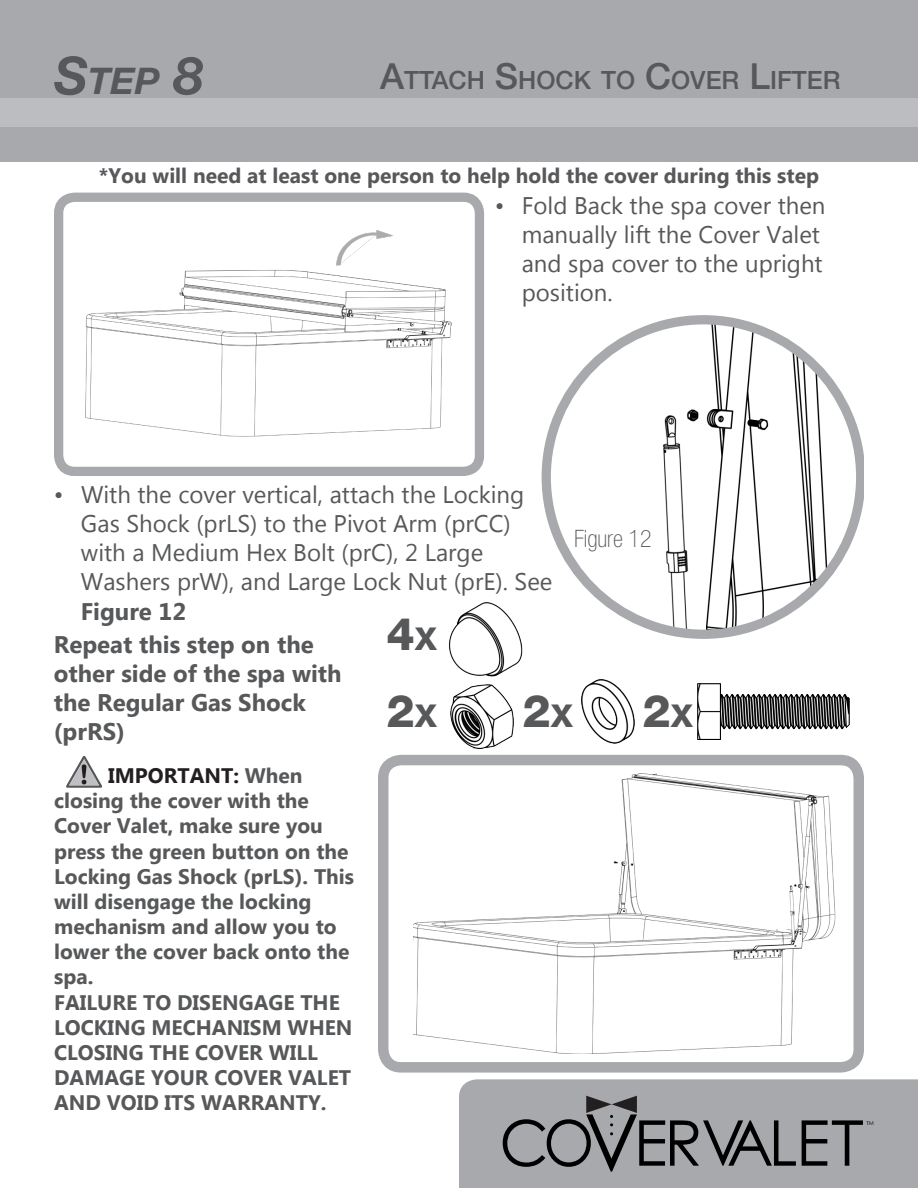
<style>
.page{position:relative;width:918px;height:1188px;background:#fff}
.page>*{position:absolute;margin:0;border:0;box-sizing:border-box;transform-origin:0 0}
.Step_heading{font:800 45px "Helvetica Neue";color:#57585a}
.Step_heading-2{font:italic 700 36.75px "Helvetica Neue";color:#57585a}
.STEP_DISCRIPTION{font:500 25.2px "Helvetica Neue";color:#57585a}
.t1{font:24px/28.8px "Myanmar Text";color:#57585a}
.body_text{font:700 24px/28.8px "Myanmar Text";color:#57585a}
.PARTS{font:100 condensed 24px "Helvetica Neue";color:#57585a}
.body_text-2{font:700 21px/25.2px "Myanmar Text";color:#57585a}
.t2{font:5.55px "Century Gothic";color:#000}
.s1{font-size:52.5px}
.s2{font-size:36px}
.s3{color:#231f20}
.s4{font-size:31.5px}
</style>
<div class="page">
<div style="left:459px;top:1079px;width:459px;height:109px;background:#a8a9ad"></div>
<div style="left:0;top:0;width:918px;height:162px;background:#a8a9ad"></div>
<div style="left:0;top:98px;width:918px;height:29px;background:#bcbdc0"></div>
<svg style="left:802px;top:1120px;width:61px;height:46px;background:#78787b"></svg>
<svg style="left:503px;top:1096px;width:293px;height:76px;background:#87888b"></svg>
<img style="left:85px;top:203px;width:389px;height:234px">
<div style="left:54px;top:193px;width:430px;height:283px;border:9px solid #a8a9ad;border-radius:16px"></div>
<img style="left:413px;top:774px;width:423px;height:280px">
<div style="left:378px;top:755px;width:486px;height:318px;border:10px solid #a8a9ad;border-radius:18px"></div>
<svg style="left:542px;top:315px;width:322px;height:323px"></svg>
<svg style="left:66px;top:755px;width:37px;height:33px"></svg>
<img style="left:698px;top:683px;width:151px;height:57px">
<img style="left:451px;top:684px;width:62px;height:64px">
<img style="left:448px;top:602px;width:74px;height:74px">
<img style="left:581px;top:680px;width:53px;height:63px">
<p class="Step_heading-2" style="left:54px;top:59px;width:151px"><span class="s1">S</span>tep <span class="s1">8</span></p>
<p class="STEP_DISCRIPTION" style="left:380px;top:65px;width:462px"><span class="s2">A</span>TTACH <span class="s2">S</span>HOCK TO <span class="s2">C</span>OVER <span class="s2">L</span>IFTER</p>
<p class="body_text-2" style="left:99px;top:163px;width:722px">*You will need at least one person to help hold the cover during this step</p>
<p class="t1" style="left:522px;top:191px;width:305px;text-indent:-27px">• Fold Back the spa cover then manually lift the Cover Valet and spa cover to the upright position.</p>
<p class="t1" style="left:81px;top:481px;width:473px;text-indent:-27px">• With the cover vertical, attach the Locking Gas Shock (prLS) to the Pivot Arm (prCC) with a Medium Hex Bolt (prC), 2 Large Washers prW), and Large Lock Nut (prE). See</p>
<p class="body_text" style="left:54px;top:594px;width:262px;line-height:33.8px;text-indent:27px">Figure 12<br>Repeat this step on the</p>
<p class="body_text" style="left:54px;top:659px;width:290px">other side of the spa with the Regular Gas Shock (prRS)</p>
<p class="body_text-2" style="left:54px;top:763px;width:302px;text-indent:54px"><span class="s3">IMPORTANT:</span> When closing the cover with the<br>Cover Valet, make sure you press the green button on the<br>Locking Gas Shock (prLS). This will disengage the locking mechanism and allow you to lower the cover back onto the spa.<br>FAILURE TO DISENGAGE THE<br>LOCKING MECHANISM WHEN<br>CLOSING THE COVER WILL<br>DAMAGE YOUR COVER VALET<br>AND VOID ITS WARRANTY.</p>
<p class="PARTS" style="left:574px;top:525px;width:79px">Figure 12</p>
<p class="Step_heading" style="left:386px;top:607px;width:52px">4<span class="s4">X</span></p>
<p class="Step_heading" style="left:386px;top:685px;width:52px">2<span class="s4">X</span></p>
<p class="Step_heading" style="left:522px;top:685px;width:52px">2<span class="s4">X</span></p>
<p class="Step_heading" style="left:643px;top:685px;width:52px">2<span class="s4">X</span></p>
<p class="t2" style="left:867px;top:1119px;width:9px">TM</p>
</div>
